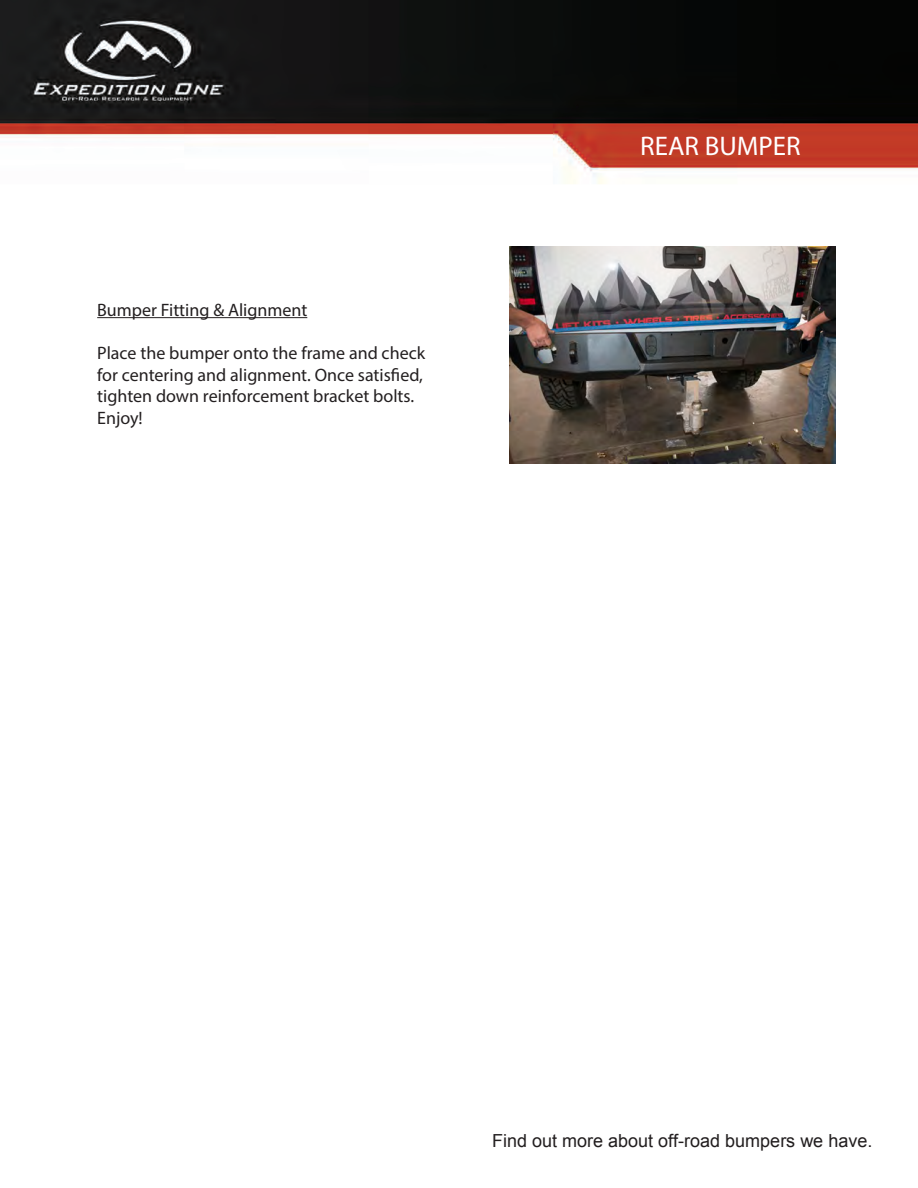
<style>
.page{position:relative;width:918px;height:1188px;background:#fff}
.page>*{position:absolute;margin:0;border:0;box-sizing:border-box;transform-origin:0 0}
.t1{font:27px "Myriad Pro";color:#fff}
.t2{font:18px "Myriad Pro";color:#231f20}
.t3{font:18px "Arial";color:#221e1f}
</style>
<div class="page">
<img style="left:0;top:0;width:918px;height:464px">
<img style="left:510px;top:246px;width:326px;height:218px">
<hr style="left:97px;top:317px;width:210px;height:1px;background:#231f20">
<p class="t2" style="left:97px;top:299px;width:212px">Bumper Fitting &amp; Alignment</p>
<p class="t2" style="left:97px;top:342px;width:330px">Place the bumper onto the frame and check</p>
<p class="t2" style="left:97px;top:364px;width:327px">for centering and alignment. Once satisfied,</p>
<p class="t2" style="left:97px;top:385px;width:319px">tighten down reinforcement bracket bolts.</p>
<p class="t2" style="left:97px;top:407px;width:47px">Enjoy!</p>
<p class="t1" style="left:640px;top:129px;width:162px">REAR BUMPER</p>
<p class="t3" style="left:492px;top:1128px;width:382px">Find out more about off-road bumpers we have.</p>
</div>
